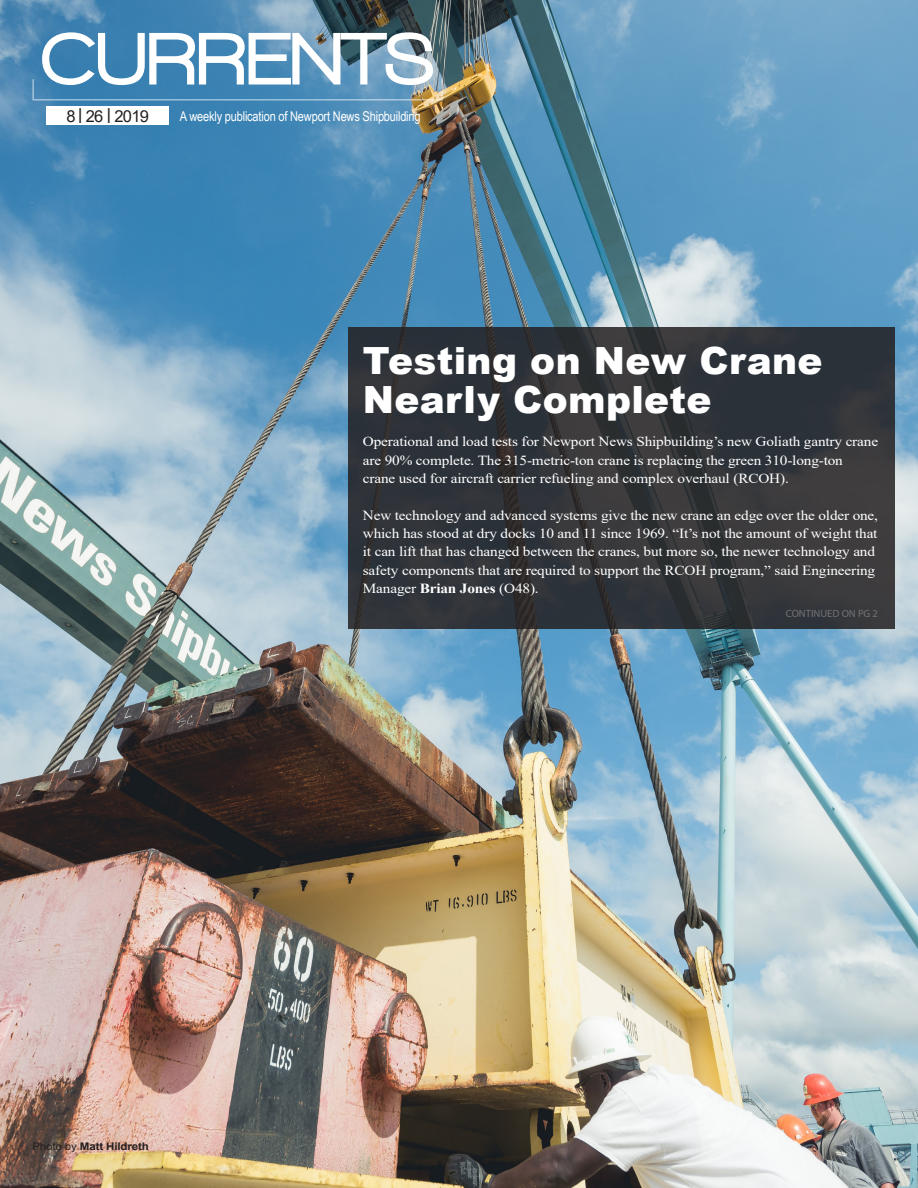
<style>
.page{position:relative;width:918px;height:1188px;background:#fff}
.page>*{position:absolute;margin:0;border:0;box-sizing:border-box;transform-origin:0 0}
.NEW_Currents_Body_Co{font:900 37.5px/39px "Arial";letter-spacing:.01em;color:#fff}
.Table_of_Contents{font:16.5px "Arial";letter-spacing:-.05em;color:#231f20}
.Table_of_Contents-2{font:13.8px/18.3px "Times New Roman";letter-spacing:-.01em;color:#fff;scale:1.1 1}
.t1{font:13.5px "Arial Narrow";letter-spacing:-.015em;color:#fff}
.Table_of_Contents-3{font:700 10.5px "Arial";letter-spacing:-.01em;color:#231f20;scale:1.1 1}
.t2{font:10.5px "Myriad Pro";color:#717275}
.s1{font-size:20.7px}
.s2{font-weight:400}
.s3{font-weight:700}
</style>
<div class="page">
<img style="left:0;top:0;width:918px;height:1188px">
<svg style="left:42px;top:32px;width:391px;height:53px"></svg>
<div style="left:47px;top:106px;width:122px;height:19px;background:#fff"></div>
<div style="left:348px;top:327px;width:546px;height:302px;background:linear-gradient(to right,#2d3137,#37383b)"></div>
<p class="Table_of_Contents" style="left:66px;top:104px;width:84px">8 <span class="s1">l</span> 26 <span class="s1">l</span> 2019</p>
<p class="t1" style="left:180px;top:107px;width:242px">A weekly publication of Newport News Shipbuilding</p>
<p class="Table_of_Contents-3" style="left:32px;top:1139px;width:107px"><span class="s2">Photo by</span> Matt Hildreth</p>
<p class="NEW_Currents_Body_Co" style="left:363px;top:340px;width:461px">Testing on New Crane<br>Nearly Complete</p>
<p class="Table_of_Contents-2" style="left:363px;top:432px;width:470px">Operational and load tests for Newport News Shipbuilding’s new Goliath gantry crane are 90% complete. The 315-metric-ton crane is replacing the green 310-long-ton crane used for aircraft carrier refueling and complex overhaul (RCOH).</p>
<p class="Table_of_Contents-2" style="left:363px;top:506px;width:470px">New technology and advanced systems give the new crane an edge over the older one, which has stood at dry docks 10 and 11 since 1969. “It’s not the amount of weight that it can lift that has changed between the cranes, but more so, the newer technology and safety components that are required to support the RCOH program,” said Engineering Manager <span class="s3">Brian Jones</span> (O48).</p>
<p class="t2" style="left:786px;top:607px;width:94px">CONTINUED ON PG 2</p>
</div>
